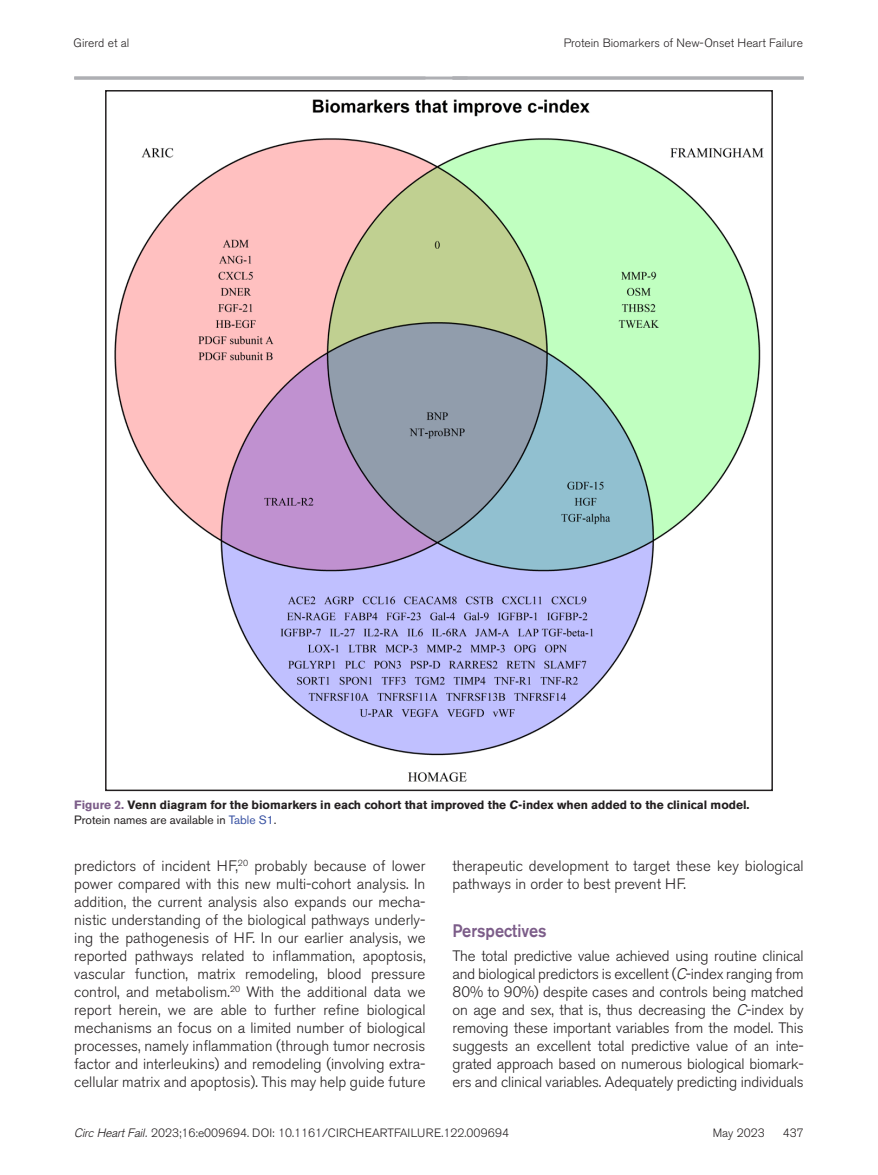
<style>
.page{position:relative;width:878px;height:1175px;background:#fff}
.page>*{position:absolute;margin:0;border:0;box-sizing:border-box;transform-origin:0 0}
.t1{font:500 18px "Akzidenz Grotesk BE";color:#7c5d89;scale:.9 1}
.t2{font:300 15px/18px "Akzidenz Grotesk BE";color:#231f20;text-align:justify}
.t3{font:700 12px/15px "Akzidenz Grotesk BE";color:#231f20}
.t4{font:300 12px "Akzidenz Grotesk BE";color:#231f20}
.s1{color:#7c5d89}
.s2{font-style:italic}
.s3{font-weight:400}
.s4{font-weight:400;color:#3a53a3}
.s5{font-family:"Akzidenz Grotesk";font-style:italic}
</style>
<div class="page">
<svg style="left:467px;top:76px;width:336px;height:4px"></svg>
<svg style="left:74px;top:76px;width:393px;height:4px;background:#b8b9bc"></svg>
<img style="left:115px;top:100px;width:648px;height:681px">
<p class="t4" style="left:74px;top:36px;width:57px">Girerd et al</p>
<p class="t4" style="left:563px;top:36px;width:241px">Protein Biomarkers of New-Onset Heart Failure</p>
<p class="t3" style="left:74px;top:797px;width:676px"><span class="s1">Figure 2.</span> Venn diagram for the biomarkers in each cohort that improved the <span class="s2">C</span>-index when added to the clinical model.<br><span class="s3">Protein names are available in</span> <span class="s4">Table S1</span><span class="s3">.</span></p>
<p class="t2" style="left:74px;top:857px;width:353px">predictors of incident HF,<sup>20</sup> probably because of lower power compared with this new multi-cohort analysis. In addition, the current analysis also expands our mecha&shy;nistic understanding of the biological pathways underly&shy;ing the pathogenesis of HF. In our earlier analysis, we reported pathways related to inflammation, apoptosis, vascular function, matrix remodeling, blood pressure control, and metabolism.<sup>20</sup> With the additional data we report herein, we are able to further refine biological mechanisms an focus on a limited number of biological processes, namely inflammation (through tumor necrosis factor and interleukins) and remodeling (involving extra&shy;cellular matrix and apoptosis). This may help guide future</p>
<p class="t2" style="left:452px;top:857px;width:353px">therapeutic development to target these key biological pathways in order to best prevent HF.</p>
<p class="t1" style="left:452px;top:920px;width:106px">Perspectives</p>
<p class="t2" style="left:452px;top:947px;width:353px">The total predictive value achieved using routine clinical and biological predictors is excellent (<span class="s5">C</span>-index ranging from 80% to 90%) despite cases and controls being matched on age and sex, that is, thus decreasing the <span class="s5">C</span>-index by removing these important variables from the model. This suggests an excellent total predictive value of an inte&shy;grated approach based on numerous biological biomark&shy;ers and clinical variables. Adequately predicting individuals</p>
<p class="t4" style="left:74px;top:1126px;width:436px"><span class="s5">Circ Heart Fail.</span> 2023;16:e009694. DOI: 10.1161/CIRCHEARTFAILURE.122.009694</p>
<p class="t4" style="left:712px;top:1126px;width:53px">May 2023</p>
<p class="t4" style="left:782px;top:1126px;width:22px">437</p>
</div>
